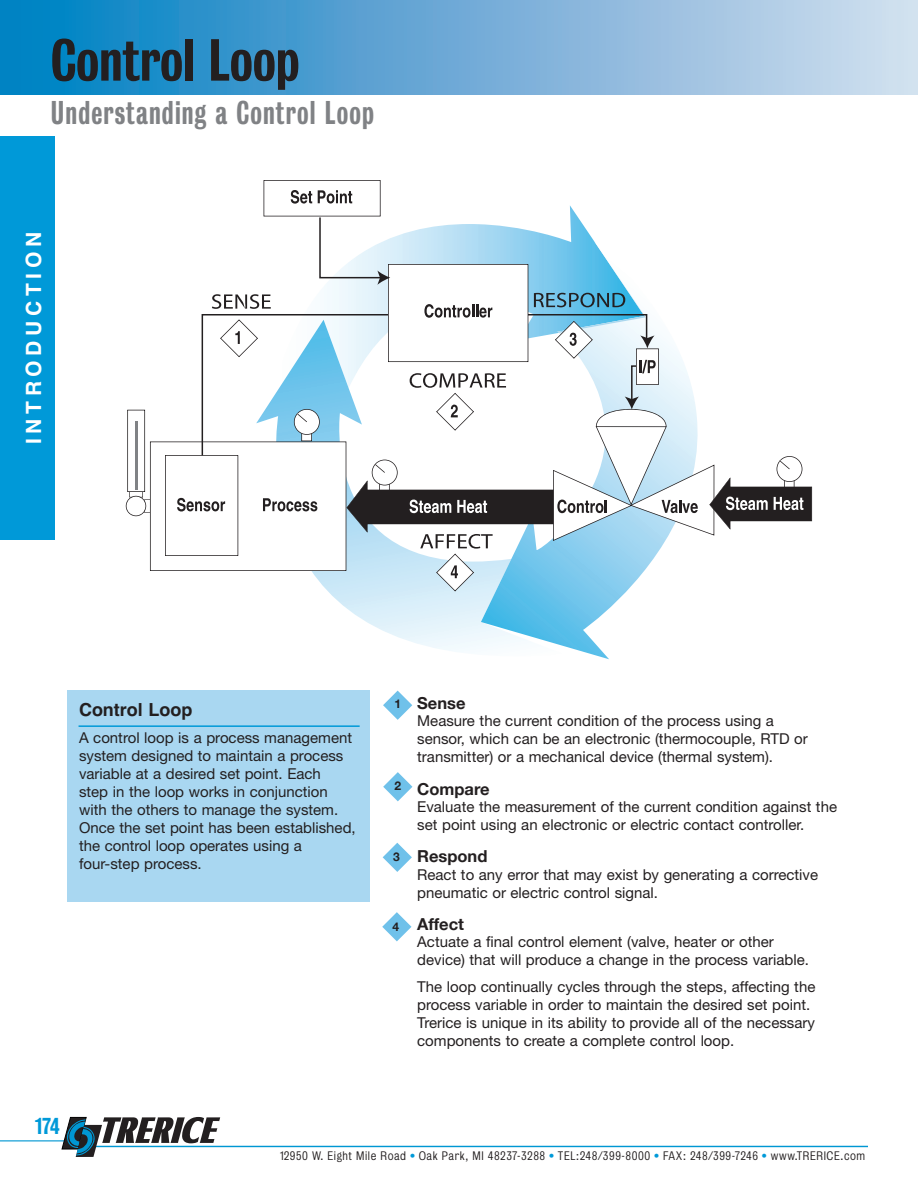
<style>
.page{position:relative;width:918px;height:1188px;background:#fff}
.page>*{position:absolute;margin:0;border:0;box-sizing:border-box;transform-origin:0 0}
.t1{font:54px "Grot Three Five";color:#231f20}
.t2{font:30px "Grot Three Five";letter-spacing:.045em;color:#808285;scale:.9 1}
.t3{font:700 21px "Helvetica";letter-spacing:.22em;color:#fff}
.t4{font:21px "Grot Three Five";color:#0099d8}
.t5{font:700 18px "Helvetica";color:#231f20}
.t6{font:700 16.5px "Helvetica Neue";color:#231f20}
.t7{font:15px/18px "Helvetica Neue";color:#231f20}
.t8{font:700 12px "Helvetica Neue";color:#231f20}
.t9{font:11.25px "Grot Five One";letter-spacing:.05em;color:#231f20}
.s1{color:#0099d8}
</style>
<div class="page">
<svg style="left:0;top:1117px;width:867px;height:40px"></svg>
<svg style="left:383px;top:772px;width:29px;height:29px"></svg>
<svg style="left:383px;top:843px;width:29px;height:29px"></svg>
<svg style="left:382px;top:912px;width:29px;height:29px"></svg>
<svg style="left:383px;top:691px;width:29px;height:29px"></svg>
<div style="left:68px;top:690px;width:302px;height:211px;background:#a9d7f1"></div>
<div style="left:0;top:0;width:918px;height:94px;background:linear-gradient(to right,#007cc1,#d9dcee)"></div>
<div style="left:0;top:136px;width:55px;height:404px;background:#0099d8"></div>
<svg style="left:328px;top:591px;width:236px;height:61px"></svg>
<svg style="left:532px;top:591px;width:95px;height:39px"></svg>
<svg style="left:126px;top:180px;width:686px;height:411px"></svg>
<hr style="left:79px;top:725px;width:281px;height:2px;background:#0099d8">
<h1 class="t1" style="left:51px;top:30px;width:250px">Control Loop</h1>
<h2 class="t2" style="left:51px;top:96px;width:361px">Understanding a Control Loop</h2>
<h3 class="t3" style="left:22px;top:444px;width:214px;rotate:-90deg">INTRODUCTION</h3>
<p class="t5" style="left:79px;top:699px;width:115px">Control Loop</p>
<p class="t7" style="left:79px;top:730px;width:278px">A control loop is a process management system designed to maintain a process variable at a desired set point. Each<br>step in the loop works in conjunction with the others to manage the system.<br>Once the set point has been established, the control loop operates using a four-step process.</p>
<h3 class="t4" style="left:35px;top:1114px;width:26px">174</h3>
<p class="t8" style="left:394px;top:697px;width:8px">1</p>
<p class="t8" style="left:394px;top:778px;width:8px">2</p>
<p class="t8" style="left:393px;top:850px;width:8px">3</p>
<p class="t8" style="left:393px;top:919px;width:8px">4</p>
<p class="t6" style="left:417px;top:693px;width:50px">Sense</p>
<p class="t7" style="left:417px;top:713px;width:392px">Measure the current condition of the process using a sensor, which can be an electronic (thermocouple, RTD or transmitter) or a mechanical device (thermal system).</p>
<p class="t6" style="left:417px;top:779px;width:74px">Compare</p>
<p class="t7" style="left:417px;top:799px;width:421px">Evaluate the measurement of the current condition against the set point using an electronic or electric contact controller.</p>
<p class="t6" style="left:417px;top:846px;width:72px">Respond</p>
<p class="t7" style="left:417px;top:867px;width:402px">React to any error that may exist by generating a corrective pneumatic or electric control signal.</p>
<p class="t6" style="left:417px;top:914px;width:48px">Affect</p>
<p class="t7" style="left:417px;top:934px;width:393px">Actuate a final control element (valve, heater or other device) that will produce a change in the process variable.</p>
<p class="t7" style="left:417px;top:979px;width:400px">The loop continually cycles through the steps, affecting the process variable in order to maintain the desired set point.<br>Trerice is unique in its ability to provide all of the necessary components to create a complete control loop.</p>
<p class="t9" style="left:280px;top:1149px;width:587px">12950 W. Eight Mile Road <span class="s1">•</span> Oak Park, MI 48237-3288 <span class="s1">•</span> TEL:248/399-8000 <span class="s1">•</span> FAX: 248/399-7246 <span class="s1">•</span> www.TRERICE.com</p>
</div>
